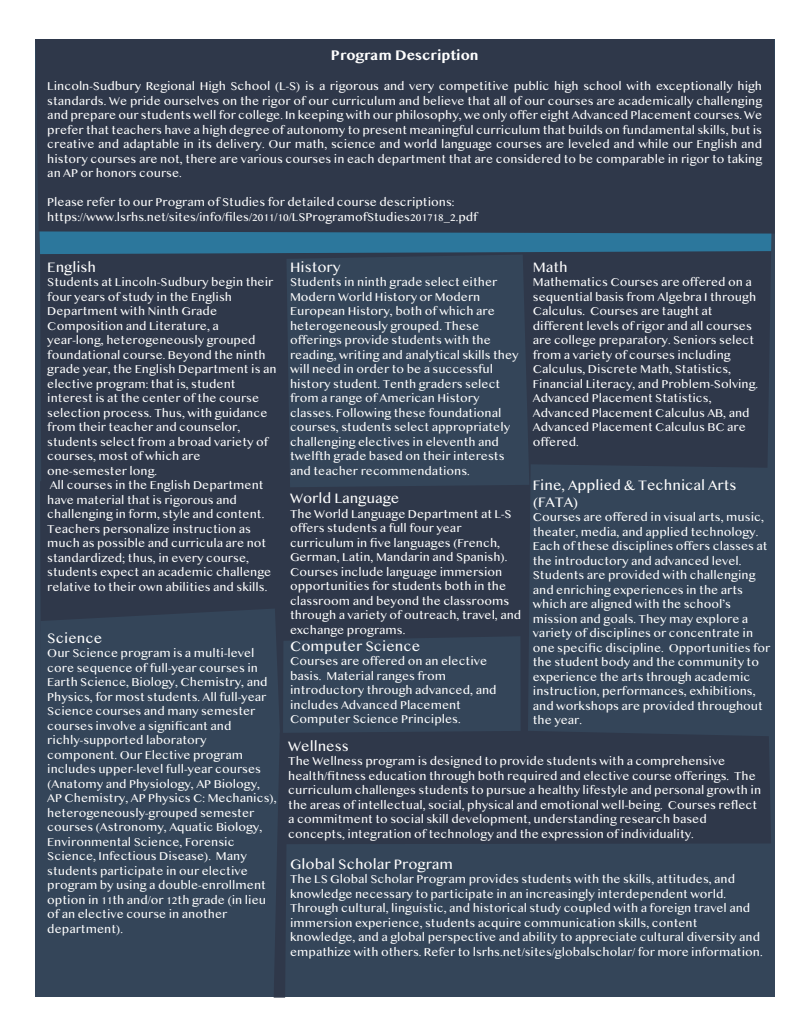
<style>
.page{position:relative;width:810px;height:1035px;background:#fff}
.page>*{position:absolute;margin:0;border:0;box-sizing:border-box;transform-origin:0 0}
.t1{font:14.5px/17.4px "Telugu MN";color:#fff}
.t2{font:700 14.5px "Telugu MN";color:#fff}
.t3{font:12.12px/14.5px "Telugu MN";color:#fff}
</style>
<div class="page">
<div style="left:35px;top:39px;width:740px;height:957px;background:#344559"></div>
<div style="left:40px;top:254px;width:731px;height:214px;background:#2f384a"></div>
<svg style="left:40px;top:462px;width:491px;height:269px;fill:#2f384a"></svg>
<svg style="left:39px;top:234px;width:733px;height:20px;background:#2c7296"></svg>
<div style="left:35px;top:39px;width:740px;height:195px;background:#2f384a"></div>
<svg style="left:286px;top:255px;width:243px;height:232px"></svg>
<svg style="left:40px;top:609px;width:248px;height:122px"></svg>
<svg style="left:274px;top:731px;width:497px;height:267px"></svg>
<p class="t2" style="left:331px;top:46px;width:149px">Program Description</p>
<p class="t3" style="left:47px;top:79px;width:716px;text-align:justify">Lincoln-Sudbury Regional High School (L-S) is a rigorous and very competitive public high school with exceptionally high standards. We pride ourselves on the rigor of our curriculum and believe that all of our courses are academically challenging and prepare our students well for college. In keeping with our philosophy, we only offer eight Advanced Placement courses. We prefer that teachers have a high degree of autonomy to present meaningful curriculum that builds on fundamental skills, but is creative and adaptable in its delivery. Our math, science and world language courses are leveled and while our English and history courses are not, there are various courses in each department that are considered to be comparable in rigor to taking an AP or honors course.</p>
<p class="t3" style="left:47px;top:195px;width:432px">Please refer to our Program of Studies for detailed course descriptions: https://www.lsrhs.net/sites/info/files/2011/10/LSProgramofStudies201718_2.pdf</p>
<p class="t1" style="left:290px;top:258px;width:52px">History</p>
<p class="t3" style="left:290px;top:275px;width:230px">Students in ninth grade select either Modern World History or Modern European History, both of which are heterogeneously grouped. These offerings provide students with the reading, writing and analytical skills they will need in order to be a successful history student. Tenth graders select from a range of American History classes. Following these foundational courses, students select appropriately challenging electives in eleventh and twelfth grade based on their interests and teacher recommendations.</p>
<p class="t1" style="left:533px;top:476px;width:205px">Fine, Applied &amp; Technical Arts (FATA)</p>
<p class="t3" style="left:533px;top:510px;width:239px">Courses are offered in visual arts, music, theater, media, and applied technology.<br>Each of these disciplines offers classes at the introductory and advanced level.<br>Students are provided with challenging and enriching experiences in the arts which are aligned with the school’s mission and goals. They may explore a variety of disciplines or concentrate in one specific discipline. Opportunities for the student body and the community to experience the arts through academic instruction, performances, exhibitions, and workshops are provided throughout the year.</p>
<p class="t1" style="left:288px;top:737px;width:62px">Wellness</p>
<p class="t3" style="left:288px;top:754px;width:474px">The Wellness program is designed to provide students with a comprehensive health/fitness education through both required and elective course offerings. The curriculum challenges students to pursue a healthy lifestyle and personal growth in the areas of intellectual, social, physical and emotional well-being. Courses reflect a commitment to social skill development, understanding research based concepts, integration of technology and the expression of individuality.</p>
<p class="t1" style="left:290px;top:855px;width:165px">Global Scholar Program</p>
<p class="t3" style="left:290px;top:872px;width:474px">The LS Global Scholar Program provides students with the skills, attitudes, and knowledge necessary to participate in an increasingly interdependent world.<br>Through cultural, linguistic, and historical study coupled with a foreign travel and immersion experience, students acquire communication skills, content knowledge, and a global perspective and ability to appreciate cultural diversity and empathize with others. Refer to lsrhs.net/sites/globalscholar/ for more information.</p>
<p class="t1" style="left:533px;top:258px;width:37px">Math</p>
<p class="t3" style="left:533px;top:275px;width:227px">Mathematics Courses are offered on a sequential basis from Algebra I through Calculus. Courses are taught at different levels of rigor and all courses are college preparatory. Seniors select from a variety of courses including Calculus, Discrete Math, Statistics, Financial Literacy, and Problem-Solving.<br>Advanced Placement Statistics, Advanced Placement Calculus AB, and Advanced Placement Calculus BC are offered.</p>
<p class="t1" style="left:47px;top:258px;width:50px">English</p>
<p class="t3" style="left:47px;top:275px;width:231px">Students at Lincoln-Sudbury begin their four years of study in the English Department with Ninth Grade Composition and Literature, a year-long, heterogeneously grouped foundational course. Beyond the ninth grade year, the English Department is an elective program: that is, student interest is at the center of the course selection process. Thus, with guidance from their teacher and counselor, students select from a broad variety of courses, most of which are one-semester long.<br>All courses in the English Department have material that is rigorous and challenging in form, style and content.<br>Teachers personalize instruction as much as possible and curricula are not standardized; thus, in every course, students expect an academic challenge relative to their own abilities and skills.</p>
<p class="t1" style="left:290px;top:489px;width:111px">World Language</p>
<p class="t3" style="left:290px;top:506px;width:233px">The World Language Department at L-S offers students a full four year curriculum in five languages (French, German, Latin, Mandarin and Spanish).<br>Courses include language immersion opportunities for students both in the classroom and beyond the classrooms through a variety of outreach, travel, and exchange programs.</p>
<p class="t1" style="left:290px;top:637px;width:132px">Computer Science</p>
<p class="t3" style="left:290px;top:654px;width:208px">Courses are offered on an elective basis. Material ranges from introductory through advanced, and includes Advanced Placement<br>Computer Science Principles.</p>
<p class="t1" style="left:47px;top:629px;width:56px">Science</p>
<p class="t3" style="left:47px;top:646px;width:231px">Our Science program is a multi-level core sequence of full-year courses in Earth Science, Biology, Chemistry, and Physics, for most students. All full-year Science courses and many semester courses involve a significant and richly-supported laboratory component. Our Elective program includes upper-level full-year courses (Anatomy and Physiology, AP Biology, AP Chemistry, AP Physics C: Mechanics), heterogeneously-grouped semester courses (Astronomy, Aquatic Biology, Environmental Science, Forensic Science, Infectious Disease). Many students participate in our elective program by using a double-enrollment option in 11th and/or 12th grade (in lieu of an elective course in another department).</p>
</div>
